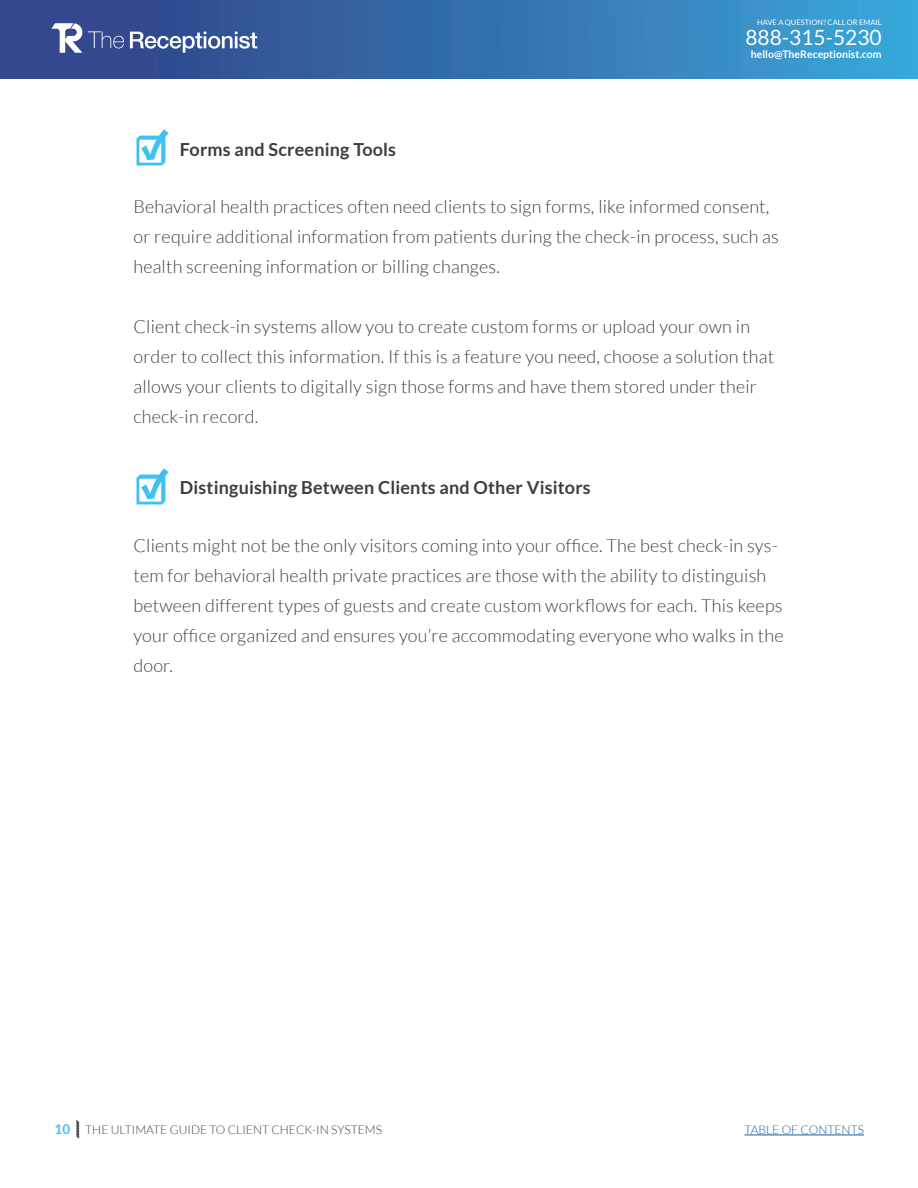
<style>
.page{position:relative;width:918px;height:1188px;background:#fff}
.page>*{position:absolute;margin:0;border:0;box-sizing:border-box;transform-origin:0 0}
.t1{font:43.5px "Source Sans Variable";color:#3ec1f0}
.t2{font:21px "Lato";color:#fff}
.t3{font:300 18px/30px "Lato";letter-spacing:.01em;color:#3e3e3f}
.t4{font:700 18px "Lato";letter-spacing:.01em;color:#3e3e3f}
.t5{font:300 12px "Lato";color:#3e3e3f}
.t6{font:300 12px "Lato";color:#175d9e}
.t7{font:700 10.5px "Lato";color:#fff}
.t8{font:7.5px "Lato";color:#fff}
.s1{font-weight:700;font-size:13.5px;color:#3ec1f0}
</style>
<div class="page">
<svg style="left:76px;top:1120px;width:4px;height:19px"></svg>
<hr style="left:744px;top:1135px;width:120px;height:1px;background:#175d9e">
<div style="left:0;top:0;width:918px;height:78px;background:linear-gradient(to right,#313c83,#3aa4d6)"></div>
<svg style="left:51px;top:23px;width:31px;height:30px"></svg>
<svg style="left:130px;top:32px;width:127px;height:21px"></svg>
<svg style="left:88px;top:31px;width:36px;height:17px"></svg>
<p class="t1" style="left:133px;top:125px;width:37px">☑</p>
<p class="t4" style="left:180px;top:139px;width:218px">Forms and Screening Tools</p>
<p class="t8" style="left:757px;top:19px;width:126px">HAVE A QUESTION? CALL OR EMAIL</p>
<p class="t2" style="left:745px;top:26px;width:138px">888-315-5230</p>
<p class="t7" style="left:751px;top:48px;width:132px">hello@TheReceptionist.com</p>
<p class="t3" style="left:133px;top:192px;width:647px">Behavioral health practices often need clients to sign forms, like informed consent, or require additional information from patients during the check-in process, such as health screening information or billing changes.</p>
<p class="t3" style="left:133px;top:312px;width:642px">Client check-in systems allow you to create custom forms or upload your own in order to collect this information. If this is a feature you need, choose a solution that allows your clients to digitally sign those forms and have them stored under their check-in record.</p>
<p class="t1" style="left:133px;top:463px;width:37px">☑</p>
<p class="t4" style="left:180px;top:477px;width:412px">Distinguishing Between Clients and Other Visitors</p>
<p class="t3" style="left:133px;top:530px;width:652px">Clients might not be the only visitors coming into your office. The best check-in sys&shy;tem for behavioral health private practices are those with the ability to distinguish between different types of guests and create custom workflows for each. This keeps your office organized and ensures you’re accommodating everyone who walks in the door.</p>
<p class="t5" style="left:55px;top:1123px;width:329px"><span class="s1">10</span> THE ULTIMATE GUIDE TO CLIENT CHECK-IN SYSTEMS</p>
<p class="t6" style="left:744px;top:1123px;width:121px">TABLE OF CONTENTS</p>
</div>
